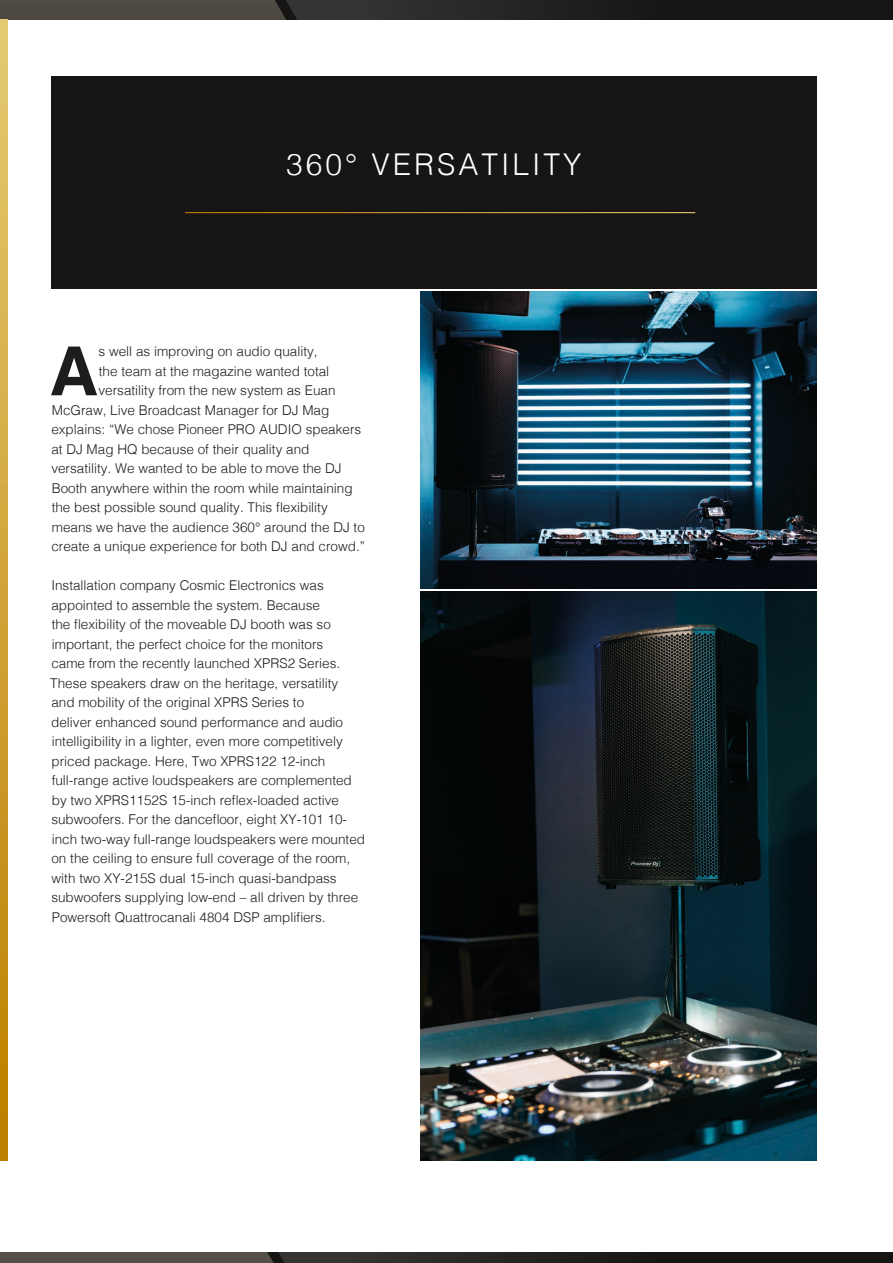
<style>
.page{position:relative;width:893px;height:1263px;background:#fff}
.page>*{position:absolute;margin:0;border:0;box-sizing:border-box;transform-origin:0 0}
.t1{font:700 67.65px "Helvetica";color:#1d1d1b}
.t2{font:300 30px "Helvetica";letter-spacing:.1em;color:#fff}
.t3{font:300 13.5px/19.5px "Helvetica";color:#1d1d1b}
</style>
<div class="page">
<img style="left:421px;top:291px;width:395px;height:298px">
<img style="left:421px;top:591px;width:395px;height:570px">
<div style="left:51px;top:77px;width:765px;height:212px;background:#161513"></div>
<div style="left:0;top:0;width:893px;height:19px;background:#161513"></div>
<svg style="left:0;top:0;width:568px;height:19px;background:#3c3a35"></svg>
<div style="left:0;top:1252px;width:893px;height:11px;background:#161513"></div>
<svg style="left:0;top:1252px;width:568px;height:11px;background:#3e3c37"></svg>
<svg style="left:0;top:19px;width:7px;height:1142px;background:#d0a438"></svg>
<hr style="left:185px;top:212px;width:510px;height:1px;background:#fff">
<h2 class="t2" style="left:286px;top:138px;width:297px">360° VERSATILITY</h2>
<h1 class="t1" style="left:49px;top:330px;width:50px">A</h1>
<p class="t3" style="left:99px;top:341px;width:221px">s well as improving on audio quality,</p>
<p class="t3" style="left:99px;top:360px;width:232px">the team at the magazine wanted total</p>
<p class="t3" style="left:99px;top:380px;width:239px">versatility from the new system as Euan</p>
<p class="t3" style="left:52px;top:399px;width:279px">McGraw, Live Broadcast Manager for DJ Mag</p>
<p class="t3" style="left:51px;top:419px;width:311px">explains: “We chose Pioneer PRO AUDIO speakers</p>
<p class="t3" style="left:51px;top:438px;width:260px">at DJ Mag HQ because of their quality and</p>
<p class="t3" style="left:51px;top:458px;width:292px">versatility. We wanted to be able to move the DJ</p>
<p class="t3" style="left:52px;top:477px;width:302px">Booth anywhere within the room while maintaining</p>
<p class="t3" style="left:52px;top:497px;width:278px">the best possible sound quality. This flexibility</p>
<p class="t3" style="left:52px;top:516px;width:315px">means we have the audience 360° around the DJ to</p>
<p class="t3" style="left:51px;top:536px;width:315px">create a unique experience for both DJ and crowd.”</p>
<p class="t3" style="left:50px;top:575px;width:316px">Installation company Cosmic Electronics was appointed to assemble the system. Because<br>the flexibility of the moveable DJ booth was so important, the perfect choice for the monitors<br>came from the recently launched XPRS2 Series.<br>These speakers draw on the heritage, versatility<br>and mobility of the original XPRS Series to<br>deliver enhanced sound performance and audio intelligibility in a lighter, even more competitively priced package. Here, Two XPRS122 12-inch full-range active loudspeakers are complemented by two XPRS1152S 15-inch reflex-loaded active subwoofers. For the dancefloor, eight XY-101 10- inch two-way full-range loudspeakers were mounted on the ceiling to ensure full coverage of the room, with two XY-215S dual 15-inch quasi-bandpass subwoofers supplying low-end – all driven by three Powersoft Quattrocanali 4804 DSP amplifiers.</p>
</div>
